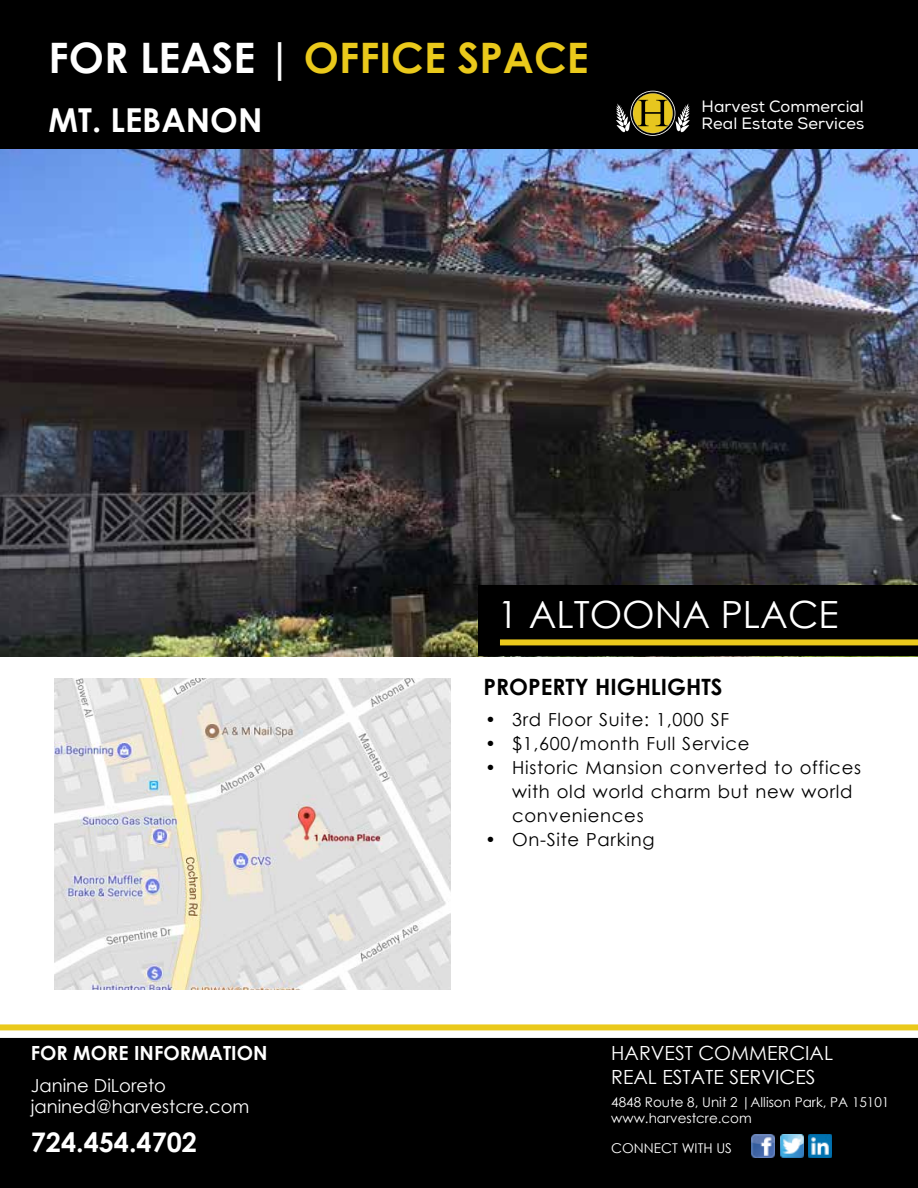
<style>
.page{position:relative;width:918px;height:1188px;background:#fff}
.page>*{position:absolute;margin:0;border:0;box-sizing:border-box;transform-origin:0 0}
.t1{font:700 42px "Century Gothic";color:#eac91b}
.t2{font:37.5px "Century Gothic";color:#fff}
.t3{font:700 33px "Century Gothic";color:#fff}
.t4{font:700 27px "Century Gothic";color:#fff}
.t5{font:700 22.5px "Century Gothic";color:#000}
.t6{font:19.5px/23.4px "Century Gothic";color:#fff}
.t7{font:700 19.5px "Century Gothic";color:#fff}
.t8{font:18px/24px "Century Gothic";letter-spacing:.04em;color:#000}
.t9{font:18px/21.6px "Century Gothic";color:#fff}
.t10{font:16.35px/17.1px "Nexa W01";color:#fff}
.t11{font:13.5px/16.2px "Century Gothic";color:#fff}
.s1{color:#fff}
</style>
<div class="page">
<img style="left:0;top:148px;width:918px;height:508px">
<div style="left:0;top:0;width:918px;height:148px;background:#000"></div>
<div style="left:478px;top:586px;width:440px;height:70px;background:#000"></div>
<div style="left:500px;top:639px;width:418px;height:6px;background:#eac91b"></div>
<div style="left:0;top:1024px;width:918px;height:6px;background:#eac91b"></div>
<div style="left:0;top:1039px;width:918px;height:148px;background:#000"></div>
<div style="left:0;top:1038px;width:918px;height:150px;border:2px solid #000"></div>
<img style="left:752px;top:1134px;width:23px;height:24px">
<img style="left:780px;top:1134px;width:23px;height:23px">
<img style="left:808px;top:1135px;width:23px;height:23px">
<svg style="left:616px;top:91px;width:74px;height:45px"></svg>
<img style="left:54px;top:678px;width:396px;height:311px">
<h1 class="t1" style="left:49px;top:25px;width:542px"><span class="s1">FOR LEASE |</span> OFFICE SPACE</h1>
<h3 class="t3" style="left:49px;top:95px;width:215px">MT. LEBANON</h3>
<p class="t10" style="left:702px;top:99px;width:164px">Harvest Commercial<br>Real Estate Services</p>
<h2 class="t2" style="left:498px;top:588px;width:343px">1 ALTOONA PLACE</h2>
<p class="t5" style="left:484px;top:670px;width:240px">PROPERTY HIGHLIGHTS</p>
<p class="t8" style="left:485px;top:707px;width:246px">• 3rd Floor Suite: 1,000 SF</p>
<p class="t8" style="left:485px;top:731px;width:266px">• $1,600/month Full Service</p>
<p class="t8" style="left:512px;top:755px;width:351px;text-indent:-27px">• Historic Mansion converted to offices with old world charm but new world conveniences</p>
<p class="t8" style="left:485px;top:827px;width:171px">• On-Site Parking</p>
<p class="t7" style="left:31px;top:1038px;width:238px">FOR MORE INFORMATION</p>
<p class="t6" style="left:611px;top:1041px;width:223px">HARVEST COMMERCIAL<br>REAL ESTATE SERVICES</p>
<p class="t11" style="left:611px;top:1094px;width:280px">4848 Route 8, Unit 2 |Allison Park, PA 15101 www.harvestcre.com</p>
<p class="t11" style="left:611px;top:1139px;width:122px">CONNECT WITH US</p>
<p class="t9" style="left:31px;top:1074px;width:220px">Janine DiLoreto janined@harvestcre.com</p>
<h3 class="t4" style="left:31px;top:1122px;width:168px">724.454.4702</h3>
</div>
